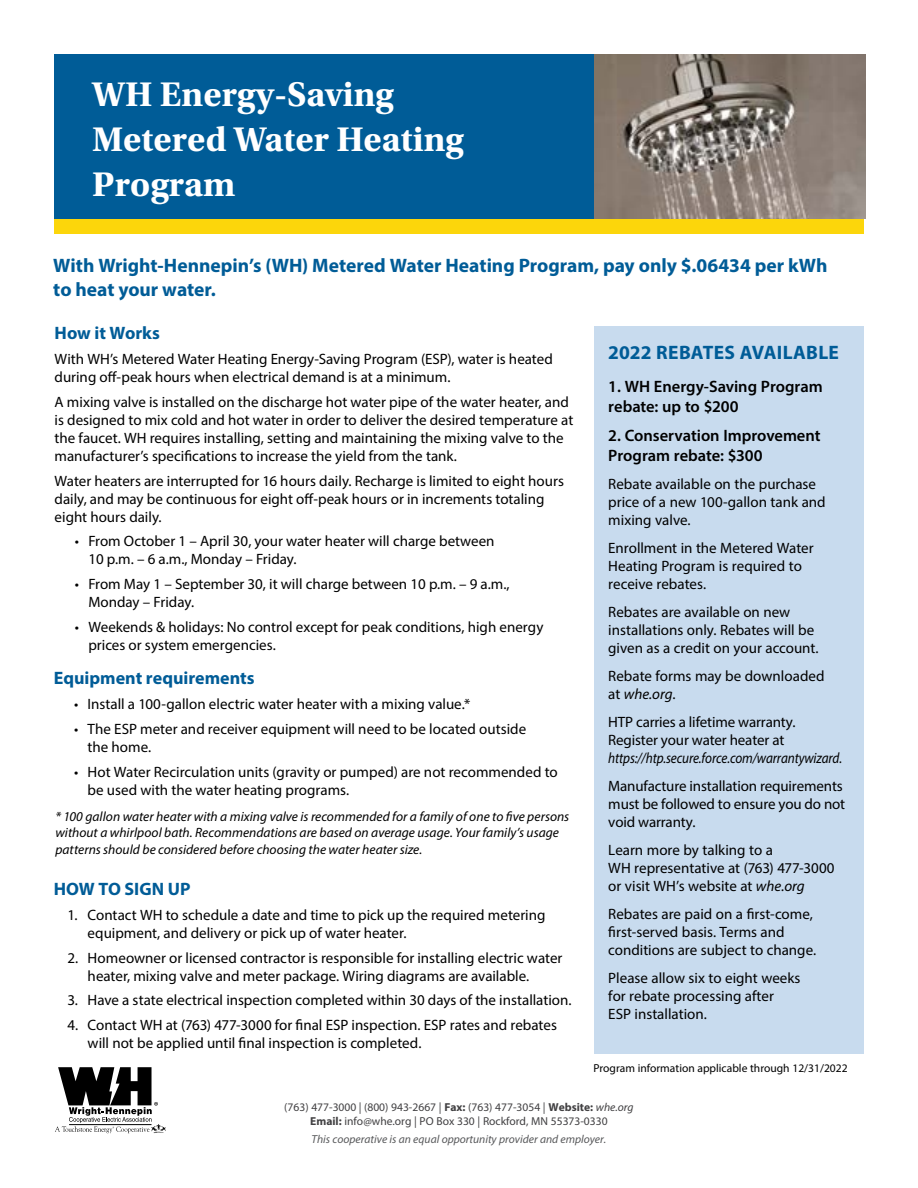
<style>
.page{position:relative;width:918px;height:1188px;background:#fff}
.page>*{position:absolute;margin:0;border:0;box-sizing:border-box;transform-origin:0 0}
.t1{font:700 36px/45px "Utopia Std";color:#fff}
.t2{font:700 19.5px/24px "Myriad Pro";color:#005c97}
.t3{font:700 18px "Myriad Pro";color:#005c97}
.t4{font:600 16.5px/19.5px "Myriad Pro";color:#000}
.t5{font:15px/18px "Myriad Pro";color:#000}
.t6{font:italic 15px "Myriad Pro";letter-spacing:-.01em;color:#000;scale:.88 1}
.t7{font:italic 13.5px/16.5px "Myriad Pro";color:#000}
.t8{font:11.55px/13.8px "Myriad Pro";color:#414042;text-align:center}
.t9{font:italic 11.55px "Myriad Pro";color:#58595b}
.t10{font:11.55px "Myriad Pro";color:#000}
.s1{font-style:italic}
.s2{font-weight:700}
</style>
<div class="page">
<div style="left:594px;top:326px;width:270px;height:728px;background:#c8dbee"></div>
<img style="left:594px;top:54px;width:271px;height:165px">
<div style="left:54px;top:54px;width:540px;height:166px;background:#005c97"></div>
<div style="left:54px;top:219px;width:810px;height:14px;background:#fcd60b"></div>
<svg style="left:55px;top:1067px;width:111px;height:66px"></svg>
<h1 class="t1" style="left:92px;top:72px;width:373px">WH Energy-Saving<br>Metered Water Heating<br>Program</h1>
<h2 class="t2" style="left:53px;top:253px;width:776px">With Wright-Hennepin’s (WH) Metered Water Heating Program, pay only $.06434 per kWh to heat your water.</h2>
<p class="t3" style="left:55px;top:322px;width:107px">How it Works</p>
<p class="t5" style="left:55px;top:350px;width:500px">With WH’s Metered Water Heating Energy-Saving Program (ESP), water is heated during off-peak hours when electrical demand is at a minimum.</p>
<p class="t5" style="left:55px;top:393px;width:520px">A mixing valve is installed on the discharge hot water pipe of the water heater, and is designed to mix cold and hot water in order to deliver the desired temperature at the faucet. WH requires installing, setting and maintaining the mixing valve to the manufacturer’s specifications to increase the yield from the tank.</p>
<p class="t5" style="left:55px;top:471px;width:511px">Water heaters are interrupted for 16 hours daily. Recharge is limited to eight hours daily, and may be continuous for eight off-peak hours or in increments totaling eight hours daily.</p>
<p class="t5" style="left:88px;top:532px;width:408px;text-indent:-14px">• From October 1 – April 30, your water heater will charge between<br>10 p.m. – 6 a.m., Monday – Friday.</p>
<p class="t5" style="left:88px;top:575px;width:423px;text-indent:-14px">• From May 1 – September 30, it will charge between 10 p.m. – 9 a.m.,<br>Monday – Friday.</p>
<p class="t5" style="left:88px;top:618px;width:457px;text-indent:-14px">• Weekends &amp; holidays: No control except for peak conditions, high energy prices or system emergencies.</p>
<p class="t3" style="left:54px;top:667px;width:202px">Equipment requirements</p>
<p class="t5" style="left:74px;top:695px;width:398px">• Install a 100-gallon electric water heater with a mixing value.*</p>
<p class="t5" style="left:88px;top:720px;width:440px;text-indent:-14px">• The ESP meter and receiver equipment will need to be located outside the home.</p>
<p class="t5" style="left:88px;top:762px;width:472px;text-indent:-14px">• Hot Water Recirculation units (gravity or pumped) are not recommended to be used with the water heating programs.</p>
<p class="t7" style="left:55px;top:808px;width:515px">* 100 gallon water heater with a mixing valve is recommended for a family of one to five persons without a whirlpool bath. Recommendations are based on average usage. Your family’s usage patterns should be considered before choosing the water heater size.</p>
<p class="t3" style="left:54px;top:877px;width:138px">HOW TO SIGN UP</p>
<p class="t5" style="left:88px;top:906px;width:459px;text-indent:-20px">1. Contact WH to schedule a date and time to pick up the required metering equipment, and delivery or pick up of water heater.</p>
<p class="t5" style="left:88px;top:948px;width:476px;text-indent:-20px">2. Homeowner or licensed contractor is responsible for installing electric water heater, mixing valve and meter package. Wiring diagrams are available.</p>
<p class="t5" style="left:67px;top:991px;width:506px">3. Have a state electrical inspection completed within 30 days of the installation.</p>
<p class="t5" style="left:88px;top:1016px;width:471px;text-indent:-20px">4. Contact WH at (763) 477-3000 for final ESP inspection. ESP rates and rebates will not be applied until final inspection is completed.</p>
<h2 class="t2" style="left:608px;top:340px;width:232px">2022 REBATES AVAILABLE</h2>
<p class="t4" style="left:608px;top:377px;width:216px">1. WH Energy-Saving Program rebate: up to $200</p>
<p class="t4" style="left:608px;top:426px;width:214px">2. Conservation Improvement<br>Program rebate: $300</p>
<p class="t5" style="left:608px;top:474px;width:219px">Rebate available on the purchase price of a new 100-gallon tank and mixing valve.</p>
<p class="t5" style="left:608px;top:538px;width:207px">Enrollment in the Metered Water<br>Heating Program is required to receive rebates.</p>
<p class="t5" style="left:608px;top:602px;width:212px">Rebates are available on new installations only. Rebates will be given as a credit on your account.</p>
<p class="t5" style="left:608px;top:666px;width:218px">Rebate forms may be downloaded at <span class="s1">whe.org</span>.</p>
<p class="t5" style="left:608px;top:712px;width:189px">HTP carries a lifetime warranty.<br>Register your water heater at</p>
<p class="t6" style="left:608px;top:748px;width:267px">https://htp.secure.force.com/warrantywizard.</p>
<p class="t5" style="left:608px;top:776px;width:238px">Manufacture installation requirements must be followed to ensure you do not void warranty.</p>
<p class="t5" style="left:608px;top:840px;width:228px">Learn more by talking to a<br>WH representative at (763) 477-3000 or visit WH’s website at <span class="s1">whe.org</span></p>
<p class="t5" style="left:608px;top:904px;width:209px">Rebates are paid on a first-come, first-served basis. Terms and conditions are subject to change.</p>
<p class="t5" style="left:608px;top:968px;width:194px">Please allow six to eight weeks for rebate processing after<br>ESP installation.</p>
<p class="t10" style="left:593px;top:1061px;width:256px">Program information applicable through 12/31/2022</p>
<p class="t8" style="left:284px;top:1100px;width:351px">(763) 477-3000 | (800) 943-2667 | <span class="s2">Fax:</span> (763) 477-3054 | <span class="s2">Website:</span> <span class="s1">whe.org<br></span><span class="s2">Email:</span> info@whe.org | PO Box 330 | Rockford, MN 55373-0330</p>
<p class="t9" style="left:312px;top:1132px;width:296px">This cooperative is an equal opportunity provider and employer.</p>
</div>
